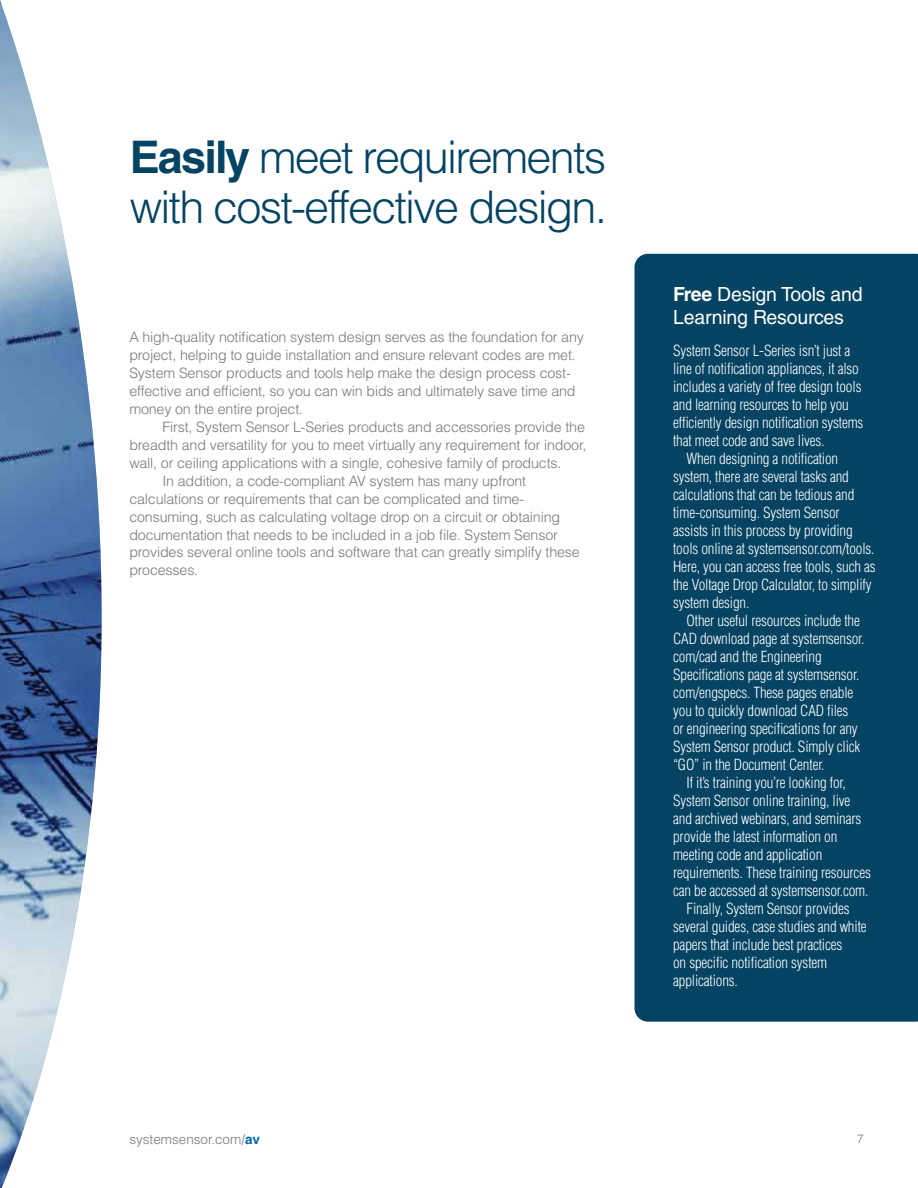
<style>
.page{position:relative;width:918px;height:1188px;background:#fff}
.page>*{position:absolute;margin:0;border:0;box-sizing:border-box;transform-origin:0 0}
.t1{font:300 45px/49.5px "Helvetica LT Std";letter-spacing:-.04em;color:#044361}
.t2{font:19.5px/22.5px "Helvetica LT Std";letter-spacing:-.01em;color:#fff}
.t3{font:300 condensed 15px "Helvetica LT Std";letter-spacing:-.01em;color:#fff}
.t4{font:300 14.25px/18px "Helvetica LT Std";letter-spacing:-.01em;color:#76777a}
.t5{font:300 13.5px "Helvetica LT Std";color:#76777a}
.t6{font:300 12px "Helvetica LT Std";color:#76777a}
.s1{font-weight:700}
.s2{font-weight:700;color:#0069a7}
</style>
<div class="page">
<div style="left:634px;top:254px;width:284px;height:768px;background:#044361"></div>
<img style="left:0;top:0;width:102px;height:1188px">
<h1 class="t1" style="left:130px;top:132px;width:479px"><span class="s1">Easily</span> meet requirements with cost-effective design.</h1>
<p class="t4" style="left:129px;top:327px;width:456px">A high-quality notification system design serves as the foundation for any project, helping to guide installation and ensure relevant codes are met.<br>System Sensor products and tools help make the design process cost&shy;effective and efficient, so you can win bids and ultimately save time and money on the entire project.</p>
<p class="t4" style="left:162px;top:417px;width:424px">First, System Sensor L-Series products and accessories provide the</p>
<p class="t4" style="left:129px;top:435px;width:458px">breadth and versatility for you to meet virtually any requirement for indoor,</p>
<p class="t4" style="left:129px;top:453px;width:434px">wall, or ceiling applications with a single, cohesive family of products.</p>
<p class="t4" style="left:162px;top:471px;width:365px">In addition, a code-compliant AV system has many upfront</p>
<p class="t4" style="left:129px;top:489px;width:396px">calculations or requirements that can be complicated and time-</p>
<p class="t4" style="left:129px;top:507px;width:432px">consuming, such as calculating voltage drop on a circuit or obtaining</p>
<p class="t4" style="left:129px;top:525px;width:430px">documentation that needs to be included in a job file. System Sensor</p>
<p class="t4" style="left:129px;top:543px;width:452px">provides several online tools and software that can greatly simplify these</p>
<p class="t4" style="left:129px;top:561px;width:70px">processes.</p>
<h2 class="t2" style="left:673px;top:283px;width:191px"><span class="s1">Free</span> Design Tools and<br>Learning Resources</h2>
<p class="t3" style="left:673px;top:341px;width:179px">System Sensor L-Series isn’t just a</p>
<p class="t3" style="left:673px;top:359px;width:187px">line of notification appliances, it also</p>
<p class="t3" style="left:673px;top:377px;width:190px">includes a variety of free design tools</p>
<p class="t3" style="left:673px;top:395px;width:177px">and learning resources to help you</p>
<p class="t3" style="left:673px;top:413px;width:192px">efficiently design notification systems</p>
<p class="t3" style="left:673px;top:431px;width:153px">that meet code and save lives.</p>
<p class="t3" style="left:687px;top:449px;width:153px">When designing a notification</p>
<p class="t3" style="left:673px;top:467px;width:177px">system, there are several tasks and</p>
<p class="t3" style="left:673px;top:485px;width:183px">calculations that can be tedious and</p>
<p class="t3" style="left:673px;top:503px;width:168px">time-consuming. System Sensor</p>
<p class="t3" style="left:673px;top:521px;width:181px">assists in this process by providing</p>
<p class="t3" style="left:673px;top:539px;width:203px">tools online at systemsensor.com/tools.</p>
<p class="t3" style="left:673px;top:557px;width:204px">Here, you can access free tools, such as</p>
<p class="t3" style="left:673px;top:575px;width:200px">the Voltage Drop Calculator, to simplify</p>
<p class="t3" style="left:673px;top:593px;width:78px">system design.</p>
<p class="t3" style="left:687px;top:611px;width:175px">Other useful resources include the</p>
<p class="t3" style="left:673px;top:629px;width:193px">CAD download page at systemsensor.</p>
<p class="t3" style="left:673px;top:647px;width:150px">com/cad and the Engineering</p>
<p class="t3" style="left:673px;top:665px;width:188px">Specifications page at systemsensor.</p>
<p class="t3" style="left:673px;top:683px;width:182px">com/engspecs. These pages enable</p>
<p class="t3" style="left:673px;top:701px;width:177px">you to quickly download CAD files</p>
<p class="t3" style="left:673px;top:719px;width:186px">or engineering specifications for any</p>
<p class="t3" style="left:673px;top:737px;width:189px">System Sensor product. Simply click</p>
<p class="t3" style="left:673px;top:755px;width:153px">“GO” in the Document Center.</p>
<p class="t3" style="left:687px;top:773px;width:161px">If it’s training you’re looking for,</p>
<p class="t3" style="left:673px;top:791px;width:179px">System Sensor online training, live</p>
<p class="t3" style="left:673px;top:809px;width:190px">and archived webinars, and seminars</p>
<p class="t3" style="left:673px;top:827px;width:166px">provide the latest information on</p>
<p class="t3" style="left:673px;top:845px;width:151px">meeting code and application</p>
<p class="t3" style="left:673px;top:863px;width:199px">requirements. These training resources</p>
<p class="t3" style="left:673px;top:881px;width:197px">can be accessed at systemsensor.com.</p>
<p class="t3" style="left:687px;top:899px;width:164px">Finally, System Sensor provides</p>
<p class="t3" style="left:673px;top:917px;width:195px">several guides, case studies and white</p>
<p class="t3" style="left:673px;top:935px;width:171px">papers that include best practices</p>
<p class="t3" style="left:673px;top:953px;width:156px">on specific notification system</p>
<p class="t3" style="left:673px;top:971px;width:66px">applications.</p>
<p class="t5" style="left:129px;top:1130px;width:132px">systemsensor.com/<span class="s2">av</span></p>
<p class="t6" style="left:857px;top:1131px;width:8px">7</p>
</div>
